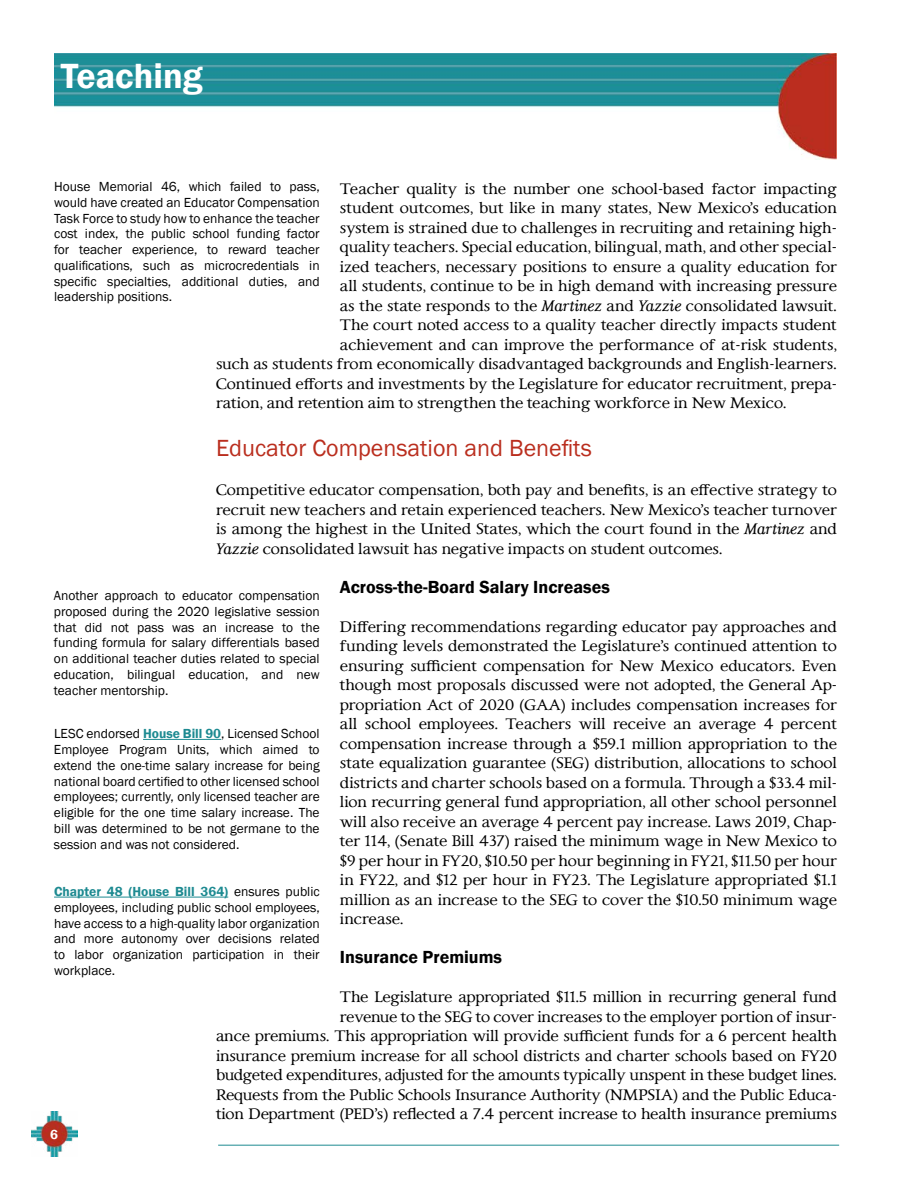
<style>
.page{position:relative;width:918px;height:1188px;background:#fff}
.page>*{position:absolute;margin:0;border:0;box-sizing:border-box;transform-origin:0 0}
.t1{font:600 36px "Franklin Gothic";color:#fff}
.t2{font:24px "Franklin Gothic";color:#ba2e1e}
.t3{font:600 18px "Franklin Gothic";color:#000}
.t4{font:15px/19.5px "Carrig Text";letter-spacing:-.01em;color:#000;text-align:justify}
.t5{font:13.5px/15.8px "Franklin Gothic";color:#000;text-align:justify}
.t6{font:600 13.5px "Franklin Gothic";color:#fff}
.s1{font-style:italic}
.s2{font-weight:600;color:#1d8a91}
</style>
<div class="page">
<img style="left:54px;top:54px;width:783px;height:106px">
<img style="left:31px;top:1111px;width:46px;height:46px">
<hr style="left:218px;top:1145px;width:621px;height:1px;background:#1d8a91">
<hr style="left:143px;top:739px;width:78px;height:1px;background:#1d8a91">
<hr style="left:54px;top:897px;width:174px;height:1px;background:#1d8a91">
<h1 class="t1" style="left:61px;top:54px;width:143px">Teaching</h1>
<p class="t5" style="left:54px;top:179px;width:267px">House Memorial 46, which failed to pass, would have created an Educator Compensation Task Force to study how to enhance the teacher cost index, the public school funding factor for teacher experience, to reward teacher qualifications, such as microcredentials in specific specialties, additional duties, and leadership positions.</p>
<p class="t4" style="left:340px;top:179px;width:498px">Teacher quality is the number one school-based factor impacting</p>
<p class="t4" style="left:340px;top:199px;width:499px">student outcomes, but like in many states, New Mexico’s education</p>
<p class="t4" style="left:340px;top:218px;width:499px">system is strained due to challenges in recruiting and retaining high-</p>
<p class="t4" style="left:340px;top:238px;width:499px">quality teachers. Special education, bilingual, math, and other special-</p>
<p class="t4" style="left:340px;top:257px;width:498px">ized teachers, necessary positions to ensure a quality education for</p>
<p class="t4" style="left:340px;top:277px;width:498px">all students, continue to be in high demand with increasing pressure</p>
<p class="t4" style="left:340px;top:296px;width:499px">as the state responds to the <span class="s1">Martinez</span> and <span class="s1">Yazzie</span> consolidated lawsuit.</p>
<p class="t4" style="left:340px;top:316px;width:498px">The court noted access to a quality teacher directly impacts student</p>
<p class="t4" style="left:340px;top:335px;width:499px">achievement and can improve the performance of at-risk students,</p>
<p class="t4" style="left:216px;top:355px;width:623px">such as students from economically disadvantaged backgrounds and English-learners.</p>
<p class="t4" style="left:216px;top:374px;width:623px">Continued efforts and investments by the Legislature for educator recruitment, prepa-</p>
<p class="t4" style="left:216px;top:394px;width:572px">ration, and retention aim to strengthen the teaching workforce in New Mexico.</p>
<h2 class="t2" style="left:216px;top:433px;width:377px">Educator Compensation and Benefits</h2>
<p class="t4" style="left:216px;top:481px;width:622px">Competitive educator compensation, both pay and benefits, is an effective strategy to recruit new teachers and retain experienced teachers. New Mexico’s teacher turnover is among the highest in the United States, which the court found in the <span class="s1">Martinez</span> and <span class="s1">Yazzie</span> consolidated lawsuit has negative impacts on student outcomes.</p>
<p class="t3" style="left:340px;top:576px;width:271px">Across-the-Board Salary Increases</p>
<p class="t4" style="left:340px;top:617px;width:499px">Differing recommendations regarding educator pay approaches and funding levels demonstrated the Legislature’s continued attention to ensuring sufficient compensation for New Mexico educators. Even though most proposals discussed were not adopted, the General Ap&shy;propriation Act of 2020 (GAA) includes compensation increases for all school employees. Teachers will receive an average 4 percent compensation increase through a $59.1 million appropriation to the state equalization guarantee (SEG) distribution, allocations to school districts and charter schools based on a formula. Through a $33.4 mil&shy;lion recurring general fund appropriation, all other school personnel will also receive an average 4 percent pay increase. Laws 2019, Chap&shy;ter 114, (Senate Bill 437) raised the minimum wage in New Mexico to $9 per hour in FY20, $10.50 per hour beginning in FY21, $11.50 per hour in FY22, and $12 per hour in FY23. The Legislature appropriated $1.1 million as an increase to the SEG to cover the $10.50 minimum wage increase.</p>
<p class="t3" style="left:340px;top:946px;width:164px">Insurance Premiums</p>
<p class="t4" style="left:216px;top:988px;width:623px;text-align:right">The Legislature appropriated $11.5 million in recurring general fund<br>revenue to the SEG to cover increases to the employer portion of insur-<br>ance premiums. This appropriation will provide sufficient funds for a 6 percent health insurance premium increase for all school districts and charter schools based on FY20 budgeted expenditures, adjusted for the amounts typically unspent in these budget lines.<br>Requests from the Public Schools Insurance Authority (NMPSIA) and the Public Educa&shy;tion Department (PED’s) reflected a 7.4 percent increase to health insurance premiums</p>
<p class="t5" style="left:54px;top:588px;width:267px">Another approach to educator compensation proposed during the 2020 legislative session that did not pass was an increase to the funding formula for salary differentials based on additional teacher duties related to special education, bilingual education, and new teacher mentorship.</p>
<p class="t5" style="left:54px;top:726px;width:267px">LESC endorsed <span class="s2">House Bill 90</span>, Licensed School Employee Program Units, which aimed to extend the one-time salary increase for being national board certified to other licensed school employees; currently, only licensed teacher are eligible for the one time salary increase. The bill was determined to be not germane to the session and was not considered.</p>
<p class="t5" style="left:54px;top:884px;width:267px"><span class="s2">Chapter 48 (House Bill 364)</span> ensures public employees, including public school employees, have access to a high-quality labor organization and more autonomy over decisions related to labor organization participation in their workplace.</p>
<p class="t6" style="left:50px;top:1126px;width:9px">6</p>
</div>
